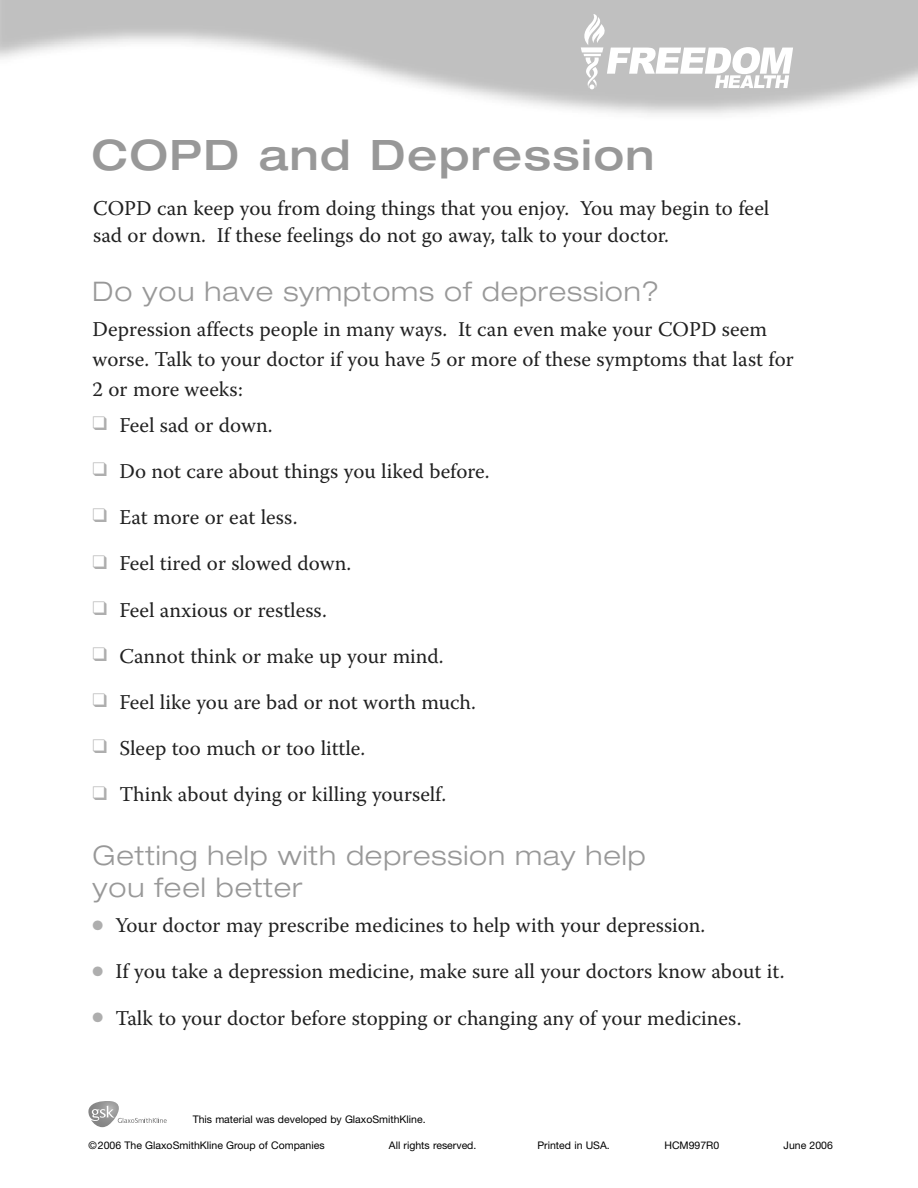
<style>
.page{position:relative;width:918px;height:1188px;background:#fff}
.page>*{position:absolute;margin:0;border:0;box-sizing:border-box;transform-origin:0 0}
.t1{font:500 expanded 42px "Helvetica Neue";letter-spacing:.035em;color:#989898}
.t2{font:300 expanded 27px/31.5px "Helvetica Neue";letter-spacing:.035em;color:#989898}
.t3{font:21px/30px "Warnock Pro";color:#212121}
.t4{font:10.5px "Helvetica Neue";color:#000}
.s1{color:#aeaeae}
</style>
<div class="page">
<svg style="left:581px;top:14px;width:212px;height:75px"></svg>
<svg style="left:88px;top:1101px;width:79px;height:26px"></svg>
<h1 class="t1" style="left:92px;top:140px;width:564px">COPD and Depression</h1>
<p class="t3" style="left:93px;top:196px;width:678px;line-height:27px">COPD can keep you from doing things that you enjoy. You may begin to feel sad or down. If these feelings do not go away, talk to your doctor.</p>
<h2 class="t2" style="left:93px;top:278px;width:568px">Do you have symptoms of depression?</h2>
<p class="t3" style="left:93px;top:316px;width:703px">Depression affects people in many ways. It can even make your COPD seem worse. Talk to your doctor if you have 5 or more of these symptoms that last for<br>2 or more weeks:</p>
<p class="t3" style="left:93px;top:412px;width:182px"><span class="s1">❑</span> Feel sad or down.</p>
<p class="t3" style="left:93px;top:458px;width:398px"><span class="s1">❑</span> Do not care about things you liked before.</p>
<p class="t3" style="left:93px;top:504px;width:206px"><span class="s1">❑</span> Eat more or eat less.</p>
<p class="t3" style="left:93px;top:550px;width:260px"><span class="s1">❑</span> Feel tired or slowed down.</p>
<p class="t3" style="left:93px;top:597px;width:236px"><span class="s1">❑</span> Feel anxious or restless.</p>
<p class="t3" style="left:93px;top:643px;width:353px"><span class="s1">❑</span> Cannot think or make up your mind.</p>
<p class="t3" style="left:93px;top:689px;width:385px"><span class="s1">❑</span> Feel like you are bad or not worth much.</p>
<p class="t3" style="left:93px;top:735px;width:274px"><span class="s1">❑</span> Sleep too much or too little.</p>
<p class="t3" style="left:93px;top:781px;width:355px"><span class="s1">❑</span> Think about dying or killing yourself.</p>
<h2 class="t2" style="left:93px;top:843px;width:555px">Getting help with depression may help you feel better</h2>
<p class="t3" style="left:93px;top:912px;width:614px"><span class="s1">●</span> Your doctor may prescribe medicines to help with your depression.</p>
<p class="t3" style="left:93px;top:958px;width:694px"><span class="s1">●</span> If you take a depression medicine, make sure all your doctors know about it.</p>
<p class="t3" style="left:93px;top:1005px;width:651px"><span class="s1">●</span> Talk to your doctor before stopping or changing any of your medicines.</p>
<p class="t4" style="left:193px;top:1116px;width:235px">This material was developed by GlaxoSmithKline.</p>
<p class="t4" style="left:89px;top:1142px;width:238px">©2006 The GlaxoSmithKline Group of Companies</p>
<p class="t4" style="left:389px;top:1142px;width:89px">All rights reserved.</p>
<p class="t4" style="left:538px;top:1142px;width:74px">Printed in USA.</p>
<p class="t4" style="left:664px;top:1142px;width:56px">HCM997R0</p>
<p class="t4" style="left:784px;top:1142px;width:51px">June 2006</p>
</div>
